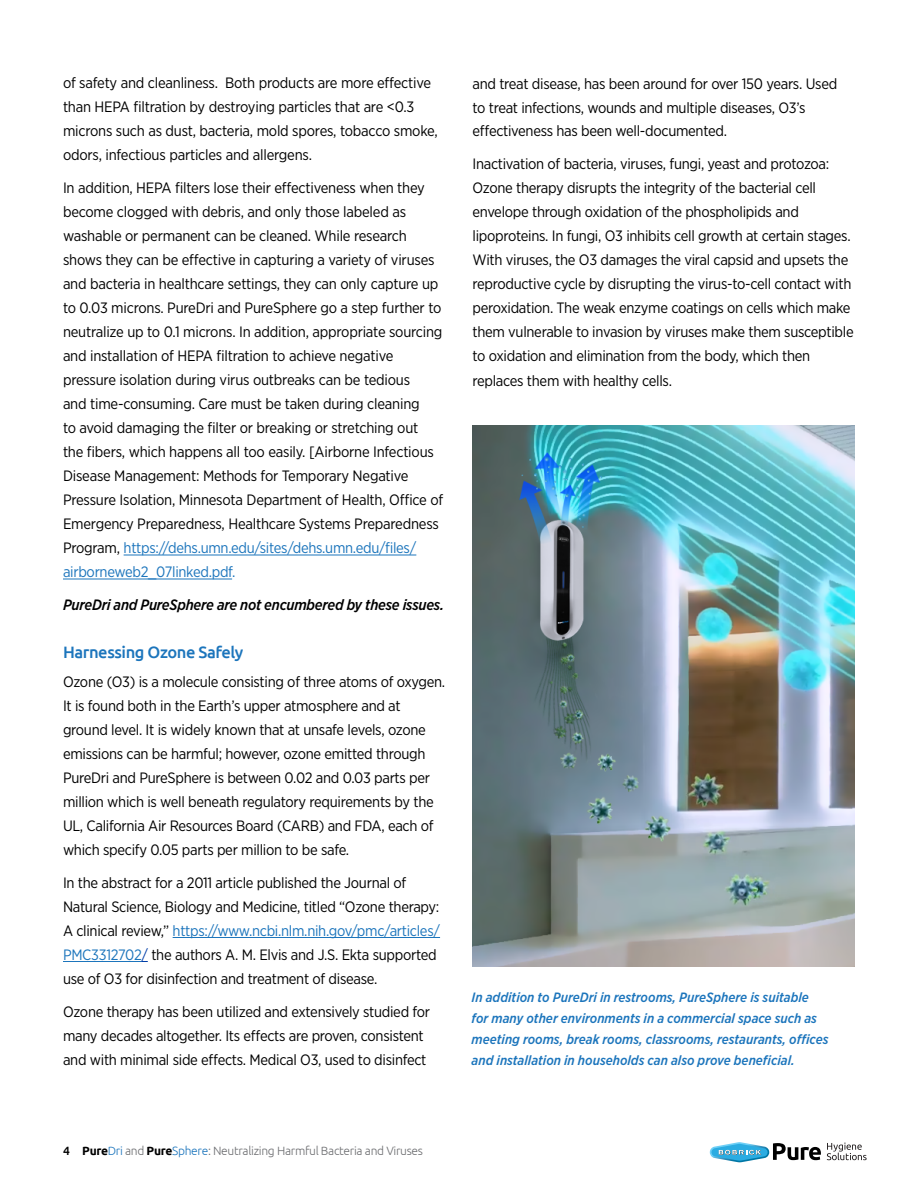
<style>
.page{position:relative;width:918px;height:1188px;background:#fff}
.page>*{position:absolute;margin:0;border:0;box-sizing:border-box;transform-origin:0 0}
.t1{font:500 16.5px "Ubuntu";letter-spacing:-.025em;color:#1c75bc}
.t2{font:15px/24px "Gotham Narrow";letter-spacing:-.02em;color:#000}
.t3{font:italic 500 15px "Gotham Narrow";letter-spacing:-.015em;color:#000}
.t4{font:italic 500 13.5px/21px "Gotham Narrow";color:#1c75bc}
.t5{font:300 12px "Ubuntu";letter-spacing:-.025em;color:#6d6e71}
.s1{color:#1c75bc}
.s2{color:#003da7}
.s3{font-weight:500;color:#000}
.s4{font-weight:700;color:#000}
</style>
<div class="page">
<svg style="left:710px;top:1142px;width:111px;height:20px"></svg>
<svg style="left:827px;top:1143px;width:40px;height:17px"></svg>
<hr style="left:124px;top:555px;width:292px;height:1px;background:#1c75bc">
<hr style="left:63px;top:579px;width:169px;height:1px;background:#1c75bc">
<hr style="left:173px;top:937px;width:267px;height:1px;background:#1c75bc">
<hr style="left:63px;top:961px;width:79px;height:1px;background:#1c75bc">
<img style="left:472px;top:425px;width:382px;height:542px">
<p class="t2" style="left:63px;top:71px;width:376px">of safety and cleanliness. Both products are more effective than HEPA filtration by destroying particles that are &lt;0.3 microns such as dust, bacteria, mold spores, tobacco smoke, odors, infectious particles and allergens.</p>
<p class="t2" style="left:63px;top:176px;width:382px">In addition, HEPA filters lose their effectiveness when they become clogged with debris, and only those labeled as washable or permanent can be cleaned. While research shows they can be effective in capturing a variety of viruses and bacteria in healthcare settings, they can only capture up to 0.03 microns. PureDri and PureSphere go a step further to neutralize up to 0.1 microns. In addition, appropriate sourcing and installation of HEPA filtration to achieve negative pressure isolation during virus outbreaks can be tedious<br>and time-consuming. Care must be taken during cleaning<br>to avoid damaging the filter or breaking or stretching out<br>the fibers, which happens all too easily. [Airborne Infectious Disease Management: Methods for Temporary Negative Pressure Isolation, Minnesota Department of Health, Office of Emergency Preparedness, Healthcare Systems Preparedness Program, <span class="s1">https://dehs.umn.edu/sites/dehs.umn.edu/files/ airborneweb2_07linked.pdf.</span></p>
<p class="t3" style="left:63px;top:596px;width:383px">PureDri and PureSphere are not encumbered by these issues.</p>
<p class="t1" style="left:63px;top:642px;width:182px">Harnessing Ozone Safely</p>
<p class="t2" style="left:63px;top:669px;width:384px">Ozone (O3) is a molecule consisting of three atoms of oxygen.<br>It is found both in the Earth’s upper atmosphere and at ground level. It is widely known that at unsafe levels, ozone emissions can be harmful; however, ozone emitted through PureDri and PureSphere is between 0.02 and 0.03 parts per million which is well beneath regulatory requirements by the UL, California Air Resources Board (CARB) and FDA, each of which specify 0.05 parts per million to be safe.</p>
<p class="t2" style="left:63px;top:870px;width:379px">In the abstract for a 2011 article published the Journal of Natural Science, Biology and Medicine, titled “Ozone therapy:<br>A clinical review,” <span class="s1">https://www.ncbi.nlm.nih.gov/pmc/articles/ PMC3312702</span><span class="s2">/</span> the authors A. M. Elvis and J.S. Ekta supported use of O3 for disinfection and treatment of disease.</p>
<p class="t2" style="left:63px;top:999px;width:369px">Ozone therapy has been utilized and extensively studied for many decades altogether. Its effects are proven, consistent and with minimal side effects. Medical O3, used to disinfect</p>
<p class="t2" style="left:472px;top:71px;width:366px">and treat disease, has been around for over 150 years. Used to treat infections, wounds and multiple diseases, O3’s effectiveness has been well-documented.</p>
<p class="t2" style="left:472px;top:152px;width:383px">Inactivation of bacteria, viruses, fungi, yeast and protozoa:<br>Ozone therapy disrupts the integrity of the bacterial cell envelope through oxidation of the phospholipids and lipoproteins. In fungi, O3 inhibits cell growth at certain stages.<br>With viruses, the O3 damages the viral capsid and upsets the reproductive cycle by disrupting the virus-to-cell contact with peroxidation. The weak enzyme coatings on cells which make them vulnerable to invasion by viruses make them susceptible to oxidation and elimination from the body, which then replaces them with healthy cells.</p>
<p class="t4" style="left:472px;top:986px;width:358px">In addition to PureDri in restrooms, PureSphere is suitable for many other environments in a commercial space such as meeting rooms, break rooms, classrooms, restaurants, offices and installation in households can also prove beneficial.</p>
<p class="t5" style="left:63px;top:1144px;width:362px"><span class="s3">4</span> <span class="s4">Pure</span><span class="s1">Dri</span> and <span class="s4">Pure</span><span class="s1">Sphere</span>: Neutralizing Harmful Bacteria and Viruses</p>
</div>
